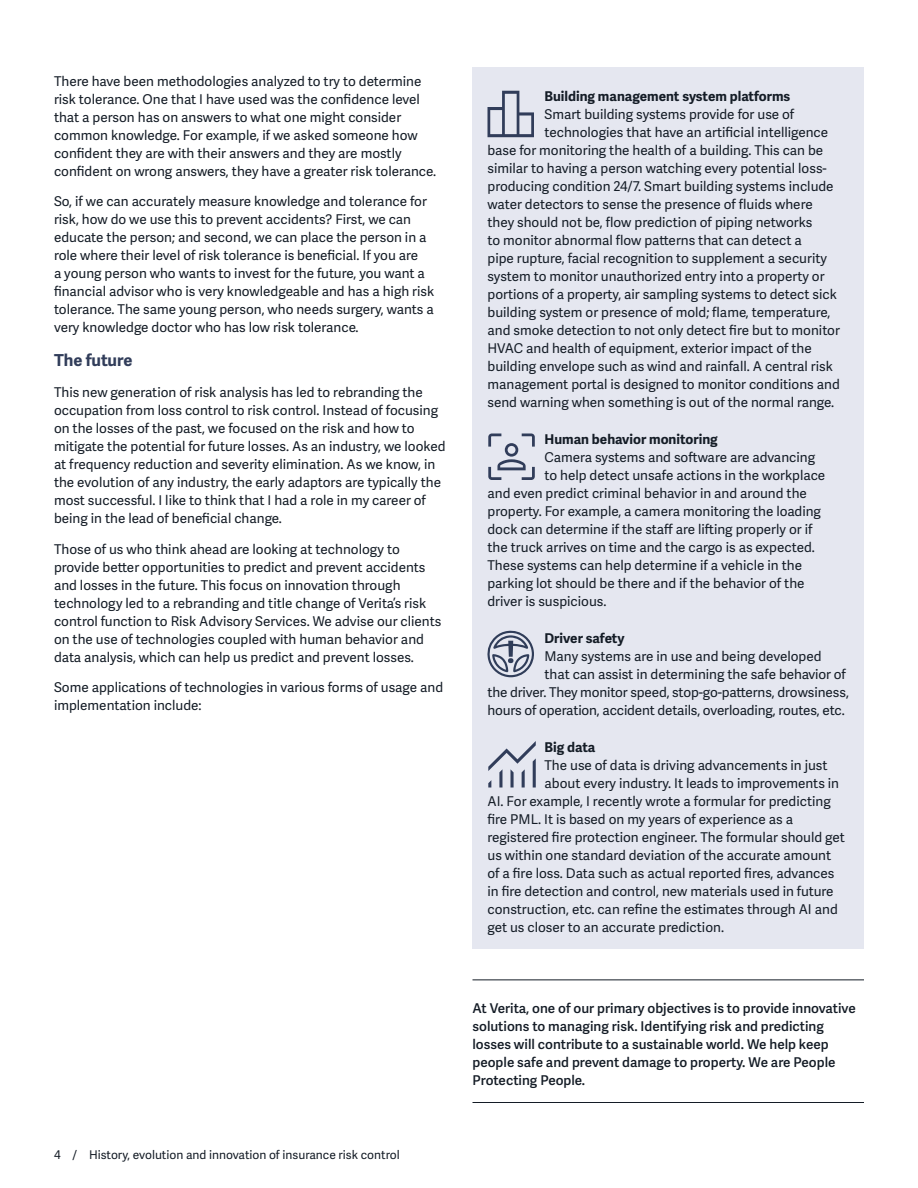
<style>
.page{position:relative;width:918px;height:1188px;background:#fff}
.page>*{position:absolute;margin:0;border:0;box-sizing:border-box;transform-origin:0 0}
.Body_Header_One__11_14{font:700 16.5px "Adelle Sans";color:#313d5a}
.Body_Copy_9_12_Regular{font:13.5px/18px "Adelle Sans";color:#141c26}
.Body_Copy_9_12_Regular-2{font:600 13.5px/18px "Adelle Sans";color:#141c26}
.Body_Header_Two__9_12{font:700 13.5px "Adelle Sans";color:#141c26}
.t1{font:12px "Adelle Sans";color:#141c26}
</style>
<div class="page">
<div style="left:472px;top:68px;width:392px;height:882px;background:#e5e7f0"></div>
<hr style="left:472px;top:980px;width:392px;height:1px;background:#141c26">
<hr style="left:472px;top:1102px;width:392px;height:1px;background:#141c26">
<svg style="left:488px;top:433px;width:47px;height:47px"></svg>
<svg style="left:488px;top:741px;width:48px;height:47px"></svg>
<svg style="left:488px;top:91px;width:46px;height:46px"></svg>
<svg style="left:487px;top:630px;width:47px;height:47px"></svg>
<p class="Body_Copy_9_12_Regular" style="left:54px;top:72px;width:384px">There have been methodologies analyzed to try to determine risk tolerance. One that I have used was the confidence level that a person has on answers to what one might consider common knowledge. For example, if we asked someone how confident they are with their answers and they are mostly confident on wrong answers, they have a greater risk tolerance.</p>
<p class="Body_Copy_9_12_Regular" style="left:54px;top:193px;width:382px">So, if we can accurately measure knowledge and tolerance for risk, how do we use this to prevent accidents? First, we can educate the person; and second, we can place the person in a role where their level of risk tolerance is beneficial. If you are<br>a young person who wants to invest for the future, you want a financial advisor who is very knowledgeable and has a high risk tolerance. The same young person, who needs surgery, wants a very knowledge doctor who has low risk tolerance.</p>
<p class="Body_Header_One__11_14" style="left:54px;top:350px;width:80px">The future</p>
<p class="Body_Copy_9_12_Regular" style="left:54px;top:383px;width:393px">This new generation of risk analysis has led to rebranding the occupation from loss control to risk control. Instead of focusing on the losses of the past, we focused on the risk and how to mitigate the potential for future losses. As an industry, we looked at frequency reduction and severity elimination. As we know, in the evolution of any industry, the early adaptors are typically the most successful. I like to think that I had a role in my career of being in the lead of beneficial change.</p>
<p class="Body_Copy_9_12_Regular" style="left:54px;top:540px;width:389px">Those of us who think ahead are looking at technology to provide better opportunities to predict and prevent accidents and losses in the future. This focus on innovation through technology led to a rebranding and title change of Verita’s risk control function to Risk Advisory Services. We advise our clients on the use of technologies coupled with human behavior and data analysis, which can help us predict and prevent losses.</p>
<p class="Body_Copy_9_12_Regular" style="left:54px;top:679px;width:391px">Some applications of technologies in various forms of usage and implementation include:</p>
<p class="t1" style="left:54px;top:1147px;width:347px">4 / History, evolution and innovation of insurance risk control</p>
<p class="Body_Header_Two__9_12" style="left:544px;top:88px;width:247px">Building management system platforms</p>
<p class="Body_Copy_9_12_Regular" style="left:544px;top:105px;width:251px">Smart building systems provide for use of</p>
<p class="Body_Copy_9_12_Regular" style="left:488px;top:123px;width:354px;text-indent:57px">technologies that have an artificial intelligence base for monitoring the health of a building. This can be similar to having a person watching every potential loss&shy;producing condition 24/7. Smart building systems include water detectors to sense the presence of fluids where they should not be, flow prediction of piping networks<br>to monitor abnormal flow patterns that can detect a<br>pipe rupture, facial recognition to supplement a security system to monitor unauthorized entry into a property or portions of a property, air sampling systems to detect sick building system or presence of mold; flame, temperature, and smoke detection to not only detect fire but to monitor HVAC and health of equipment, exterior impact of the building envelope such as wind and rainfall. A central risk management portal is designed to monitor conditions and send warning when something is out of the normal range.</p>
<p class="Body_Header_Two__9_12" style="left:544px;top:431px;width:175px">Human behavior monitoring</p>
<p class="Body_Copy_9_12_Regular" style="left:544px;top:448px;width:272px">Camera systems and software are advancing</p>
<p class="Body_Copy_9_12_Regular" style="left:544px;top:466px;width:282px">to help detect unsafe actions in the workplace</p>
<p class="Body_Copy_9_12_Regular" style="left:488px;top:484px;width:321px">and even predict criminal behavior in and around the</p>
<p class="Body_Copy_9_12_Regular" style="left:488px;top:502px;width:335px">property. For example, a camera monitoring the loading</p>
<p class="Body_Copy_9_12_Regular" style="left:488px;top:520px;width:327px">dock can determine if the staff are lifting properly or if</p>
<p class="Body_Copy_9_12_Regular" style="left:488px;top:538px;width:329px">the truck arrives on time and the cargo is as expected.</p>
<p class="Body_Copy_9_12_Regular" style="left:488px;top:556px;width:316px">These systems can help determine if a vehicle in the</p>
<p class="Body_Copy_9_12_Regular" style="left:488px;top:574px;width:319px">parking lot should be there and if the behavior of the</p>
<p class="Body_Copy_9_12_Regular" style="left:488px;top:592px;width:121px">driver is suspicious.</p>
<p class="Body_Header_Two__9_12" style="left:544px;top:630px;width:82px">Driver safety</p>
<p class="Body_Copy_9_12_Regular" style="left:544px;top:647px;width:279px">Many systems are in use and being developed</p>
<p class="Body_Copy_9_12_Regular" style="left:544px;top:665px;width:303px">that can assist in determining the safe behavior of</p>
<p class="Body_Copy_9_12_Regular" style="left:488px;top:683px;width:363px">the driver. They monitor speed, stop-go-patterns, drowsiness,</p>
<p class="Body_Copy_9_12_Regular" style="left:488px;top:701px;width:359px">hours of operation, accident details, overloading, routes, etc.</p>
<p class="Body_Header_Two__9_12" style="left:544px;top:739px;width:52px">Big data</p>
<p class="Body_Copy_9_12_Regular" style="left:544px;top:757px;width:284px">The use of data is driving advancements in just</p>
<p class="Body_Copy_9_12_Regular" style="left:544px;top:775px;width:296px">about every industry. It leads to improvements in</p>
<p class="Body_Copy_9_12_Regular" style="left:488px;top:793px;width:345px">AI. For example, I recently wrote a formular for predicting</p>
<p class="Body_Copy_9_12_Regular" style="left:488px;top:811px;width:307px">fire PML. It is based on my years of experience as a</p>
<p class="Body_Copy_9_12_Regular" style="left:488px;top:829px;width:359px">registered fire protection engineer. The formular should get</p>
<p class="Body_Copy_9_12_Regular" style="left:488px;top:847px;width:345px">us within one standard deviation of the accurate amount</p>
<p class="Body_Copy_9_12_Regular" style="left:488px;top:865px;width:348px">of a fire loss. Data such as actual reported fires, advances</p>
<p class="Body_Copy_9_12_Regular" style="left:488px;top:883px;width:348px">in fire detection and control, new materials used in future</p>
<p class="Body_Copy_9_12_Regular" style="left:488px;top:901px;width:352px">construction, etc. can refine the estimates through AI and</p>
<p class="Body_Copy_9_12_Regular" style="left:488px;top:919px;width:238px">get us closer to an accurate prediction.</p>
<p class="Body_Copy_9_12_Regular-2" style="left:472px;top:1000px;width:385px">At Verita, one of our primary objectives is to provide innovative solutions to managing risk. Identifying risk and predicting losses will contribute to a sustainable world. We help keep people safe and prevent damage to property. We are People Protecting People.</p>
</div>
